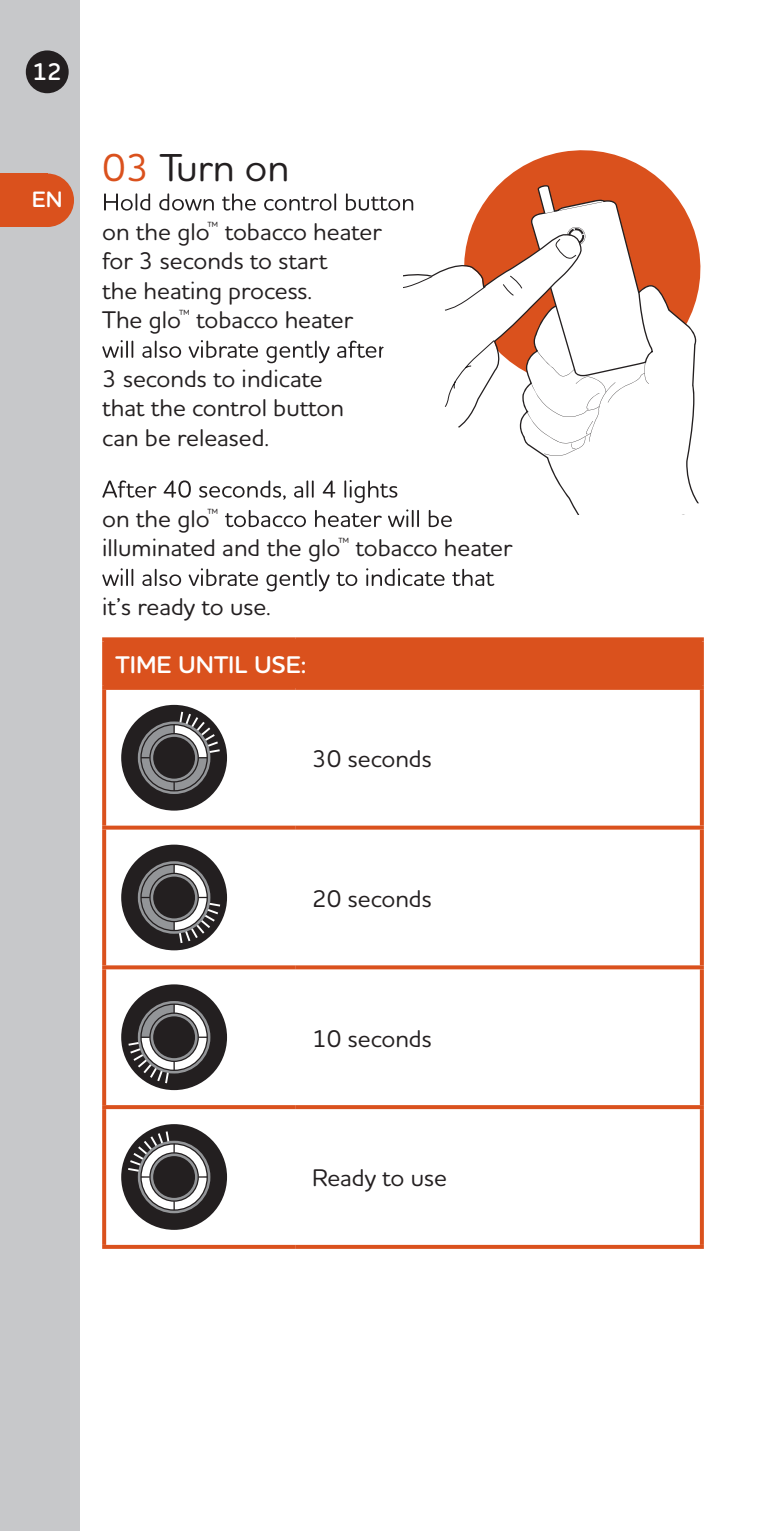
<style>
.page{position:relative;width:772px;height:1531px;background:#fff}
.page>*{position:absolute;margin:0;border:0;box-sizing:border-box;transform-origin:0 0}
.t1{font:500 39.6px "Houschka Rounded";color:#231f20}
.t2{font:500 24.4px/29.6px "Houschka Rounded";color:#231f20}
.t3{font:600 24.4px "Houschka Rounded";color:#fff}
.t4{font:600 22.8px "Houschka Rounded";color:#fff}
.s1{color:#da511d}
</style>
<div class="page">
<svg style="left:102px;top:568px;width:392px;height:23px"></svg>
<div style="left:104px;top:639px;width:597px;height:49px;background:#da511d"></div>
<svg style="left:102px;top:637px;width:193px;height:4px"></svg>
<svg style="left:102px;top:641px;width:2px;height:45px"></svg>
<svg style="left:295px;top:637px;width:408px;height:4px;fill:#da511d"></svg>
<hr style="left:699px;top:641px;width:4px;height:45px;background:#da511d">
<svg style="left:102px;top:686px;width:193px;height:4px"></svg>
<svg style="left:102px;top:690px;width:4px;height:135px"></svg>
<svg style="left:295px;top:686px;width:408px;height:4px;fill:#da511d"></svg>
<svg style="left:699px;top:690px;width:4px;height:135px"></svg>
<svg style="left:102px;top:825px;width:193px;height:4px"></svg>
<svg style="left:102px;top:829px;width:4px;height:136px"></svg>
<svg style="left:295px;top:825px;width:408px;height:4px;background:#df6c40"></svg>
<svg style="left:699px;top:829px;width:4px;height:136px"></svg>
<svg style="left:102px;top:965px;width:193px;height:4px"></svg>
<svg style="left:102px;top:969px;width:4px;height:136px"></svg>
<svg style="left:295px;top:965px;width:408px;height:4px;background:#dd6132"></svg>
<svg style="left:699px;top:969px;width:4px;height:136px"></svg>
<svg style="left:102px;top:1105px;width:193px;height:4px"></svg>
<svg style="left:102px;top:1109px;width:4px;height:136px"></svg>
<svg style="left:295px;top:1105px;width:408px;height:4px;background:#db5623"></svg>
<svg style="left:699px;top:1109px;width:4px;height:136px"></svg>
<svg style="left:102px;top:1245px;width:193px;height:4px"></svg>
<svg style="left:295px;top:1245px;width:408px;height:4px;background:#db5523"></svg>
<div style="left:121px;top:705px;width:106px;height:105px;background:#231f20;border-radius:50%"></div>
<svg style="left:138px;top:710px;width:84px;height:84px"></svg>
<div style="left:121px;top:844px;width:106px;height:106px;background:#231f20;border-radius:50%"></div>
<svg style="left:138px;top:861px;width:84px;height:84px"></svg>
<div style="left:121px;top:984px;width:106px;height:106px;background:#231f20;border-radius:50%"></div>
<svg style="left:126px;top:1001px;width:84px;height:84px"></svg>
<div style="left:121px;top:1124px;width:106px;height:106px;background:#231f20;border-radius:50%"></div>
<svg style="left:126px;top:1129px;width:84px;height:84px"></svg>
<svg style="left:498px;top:150px;width:203px;height:128px;fill:#da511d"></svg>
<div style="left:0;top:0;width:79px;height:1531px;background:#c7c8ca"></div>
<div style="left:0;top:173px;width:47px;height:54px;background:#da511d"></div>
<div style="left:20px;top:173px;width:54px;height:54px;background:#da511d;border-radius:50%"></div>
<div style="left:26px;top:50px;width:43px;height:43px;background:#231f20;border-radius:50%"></div>
<svg style="left:102px;top:185px;width:598px;height:342px"></svg>
<p class="t3" style="left:32px;top:56px;width:31px">12</p>
<p class="t4" style="left:32px;top:184px;width:33px">EN</p>
<h1 class="t1" style="left:102px;top:141px;width:188px"><span class="s1">03</span> Turn on</h1>
<p class="t2" style="left:102px;top:216px;width:281px">on the glo<sup>™</sup> tobacco heater for 3 seconds to start<br>the heating process.<br>The glo<sup>™</sup> tobacco heater</p>
<p class="t2" style="left:102px;top:363px;width:243px">3 seconds to indicate that the control button can be released.</p>
<p class="t2" style="left:102px;top:503px;width:411px">on the glo<sup>™<br></sup>illuminated and the glo<sup>™</sup> tobacco heater</p>
<p class="t2" style="left:102px;top:591px;width:170px">it’s ready to use.</p>
<p class="t3" style="left:115px;top:649px;width:192px">TIME UNTIL USE:</p>
<p class="t2" style="left:312px;top:743px;width:121px">30 seconds</p>
<p class="t2" style="left:312px;top:883px;width:121px">20 seconds</p>
<p class="t2" style="left:312px;top:1022px;width:121px">10 seconds</p>
<p class="t2" style="left:312px;top:1162px;width:136px">Ready to use</p>
</div>
